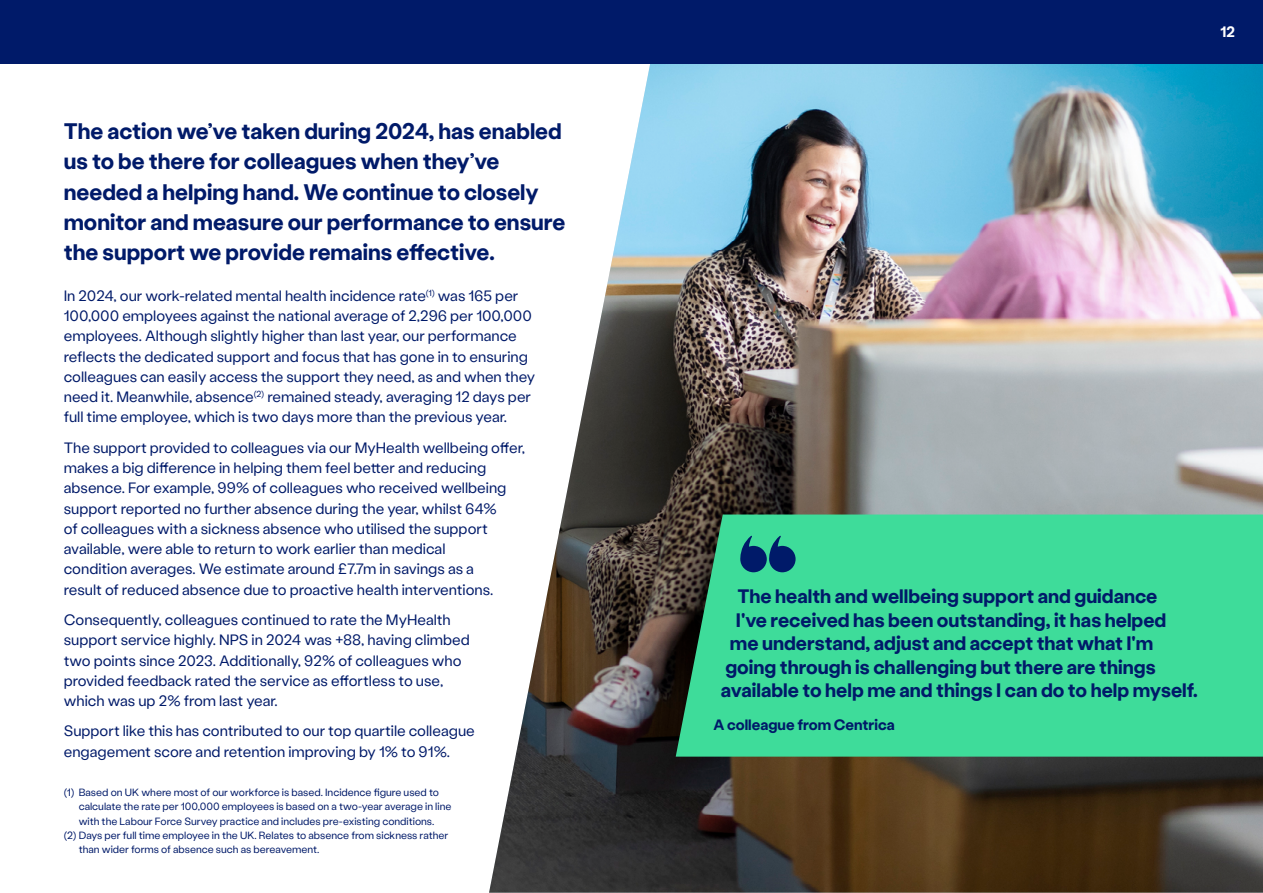
<style>
.page{position:relative;width:1263px;height:893px;background:#fff}
.page>*{position:absolute;margin:0;border:0;box-sizing:border-box;transform-origin:0 0}
.Intro{font:22.5px/30.3px "British Gas Variable";color:#001a69}
.t1{font:19.5px "British Gas Variable";color:#001a69}
.Body{font:15px/20.2px "British Gas Variable";color:#001a69}
.t2{font:15px "British Gas Variable";color:#fff}
.Note{font:10.5px/14.2px "British Gas Variable";color:#001a69}
</style>
<div class="page">
<img style="left:489px;top:64px;width:774px;height:829px">
<div style="left:676px;top:514px;width:587px;height:243px;background:#3edc9a"></div>
<svg style="left:740px;top:536px;width:55px;height:36px;background:#17657b"></svg>
<div style="left:0;top:0;width:1263px;height:64px;background:#001a69"></div>
<p class="Intro" style="left:64px;top:115px;width:503px">The action we’ve taken during 2024, has enabled us to be there for colleagues when they’ve needed a helping hand. We continue to closely monitor and measure our performance to ensure the support we provide remains effective.</p>
<p class="Body" style="left:64px;top:285px;width:473px">In 2024, our work-related mental health incidence rate<sup>(1)</sup> was 165 per 100,000 employees against the national average of 2,296 per 100,000 employees. Although slightly higher than last year, our performance reflects the dedicated support and focus that has gone in to ensuring colleagues can easily access the support they need, as and when they need it. Meanwhile, absence<sup>(2)</sup> remained steady, averaging 12 days per full time employee, which is two days more than the previous year.</p>
<p class="Body" style="left:64px;top:437px;width:463px">The support provided to colleagues via our MyHealth wellbeing offer, makes a big difference in helping them feel better and reducing absence. For example, 99% of colleagues who received wellbeing support reported no further absence during the year, whilst 64%<br>of colleagues with a sickness absence who utilised the support available, were able to return to work earlier than medical<br>condition averages. We estimate around £7.7m in savings as a<br>result of reduced absence due to proactive health interventions.</p>
<p class="Body" style="left:64px;top:609px;width:407px">Consequently, colleagues continued to rate the MyHealth support service highly. NPS in 2024 was +88, having climbed two points since 2023. Additionally, 92% of colleagues who provided feedback rated the service as effortless to use, which was up 2% from last year.</p>
<p class="Body" style="left:64px;top:720px;width:413px">Support like this has contributed to our top quartile colleague engagement score and retention improving by 1% to 91%.</p>
<p class="Note" style="left:79px;top:785px;width:374px;text-indent:-15px">(1) Based on UK where most of our workforce is based. Incidence figure used to calculate the rate per 100,000 employees is based on a two-year average in line with the Labour Force Survey practice and includes pre-existing conditions.</p>
<p class="Note" style="left:79px;top:827px;width:371px;text-indent:-15px">(2) Days per full time employee in the UK. Relates to absence from sickness rather than wider forms of absence such as bereavement.</p>
<p class="t2" style="left:1220px;top:22px;width:16px">12</p>
<p class="t1" style="left:737px;top:583px;width:422px">The health and wellbeing support and guidance</p>
<p class="t1" style="left:736px;top:607px;width:432px">I've received has been outstanding, it has helped</p>
<p class="t1" style="left:730px;top:630px;width:425px">me understand, adjust and accept that what I'm</p>
<p class="t1" style="left:725px;top:653px;width:432px">going through is challenging but there are things</p>
<p class="t1" style="left:721px;top:677px;width:478px">available to help me and things I can do to help myself.</p>
<p class="Body" style="left:713px;top:714px;width:183px">A colleague from Centrica</p>
</div>
